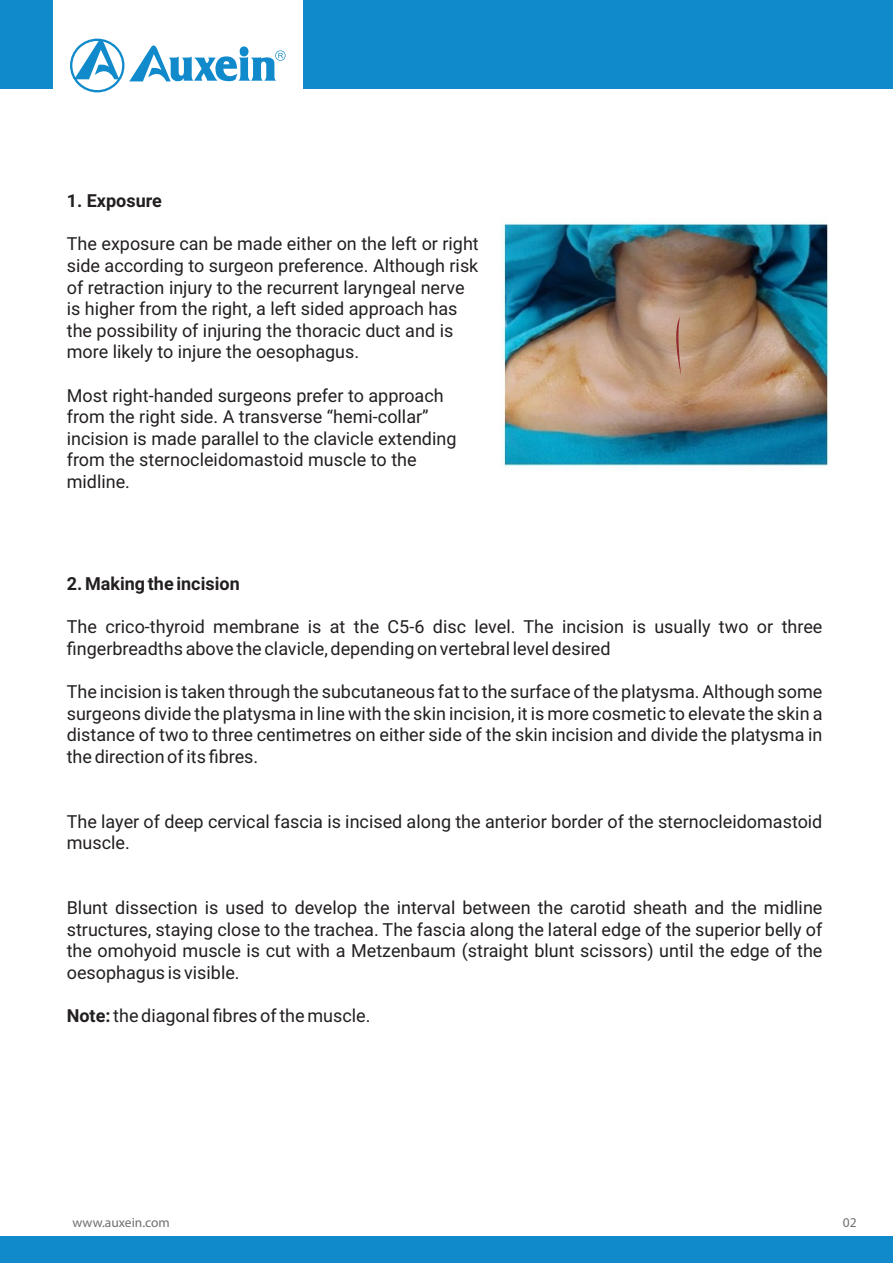
<style>
.page{position:relative;width:893px;height:1263px;background:#fff}
.page>*{position:absolute;margin:0;border:0;box-sizing:border-box;transform-origin:0 0}
.t1{font:18px/21.6px "Roboto";color:#231f20}
.t2{font:700 18px "Roboto";color:#231f20}
.t3{font:13.5px "Myriad Pro";color:#6d6f71}
.s1{font-weight:700}
</style>
<div class="page">
<div style="left:303px;top:0;width:590px;height:89px;background:#108acb"></div>
<div style="left:0;top:0;width:53px;height:89px;background:#108acb"></div>
<svg style="left:70px;top:39px;width:216px;height:53px"></svg>
<div style="left:0;top:1236px;width:893px;height:26px;background:#108acb"></div>
<img style="left:503px;top:223px;width:326px;height:243px">
<svg style="left:671px;top:317px;width:10px;height:60px"></svg>
<p class="t2" style="left:67px;top:188px;width:97px">1. Exposure</p>
<p class="t1" style="left:67px;top:233px;width:414px">The exposure can be made either on the left or right side according to surgeon preference. Although risk of retraction injury to the recurrent laryngeal nerve is higher from the right, a left sided approach has the possibility of injuring the thoracic duct and is more likely to injure the oesophagus.</p>
<p class="t1" style="left:67px;top:384px;width:391px">Most right-handed surgeons prefer to approach from the right side. A transverse “hemi-collar” incision is made parallel to the clavicle extending from the sternocleidomastoid muscle to the midline.</p>
<p class="t2" style="left:67px;top:571px;width:174px">2. Making the incision</p>
<p class="t1" style="left:67px;top:615px;width:757px">The crico-thyroid membrane is at the C5-6 disc level. The incision is usually two or three fingerbreadths above the clavicle, depending on vertebral level desired</p>
<p class="t1" style="left:67px;top:680px;width:757px;text-align:justify">The incision is taken through the subcutaneous fat to the surface of the platysma. Although some surgeons divide the platysma in line with the skin incision, it is more cosmetic to elevate the skin a distance of two to three centimetres on either side of the skin incision and divide the platysma in the direction of its fibres.</p>
<p class="t1" style="left:67px;top:810px;width:757px">The layer of deep cervical fascia is incised along the anterior border of the sternocleidomastoid muscle.</p>
<p class="t1" style="left:67px;top:896px;width:757px;text-align:justify">Blunt dissection is used to develop the interval between the carotid sheath and the midline structures, staying close to the trachea. The fascia along the lateral edge of the superior belly of the omohyoid muscle is cut with a Metzenbaum (straight blunt scissors) until the edge of the oesophagus is visible.</p>
<p class="t1" style="left:67px;top:1004px;width:305px"><span class="s1">Note:</span> the diagonal fibres of the muscle.</p>
<p class="t3" style="left:73px;top:1214px;width:99px">www.auxein.com</p>
<p class="t3" style="left:843px;top:1214px;width:15px">02</p>
</div>
